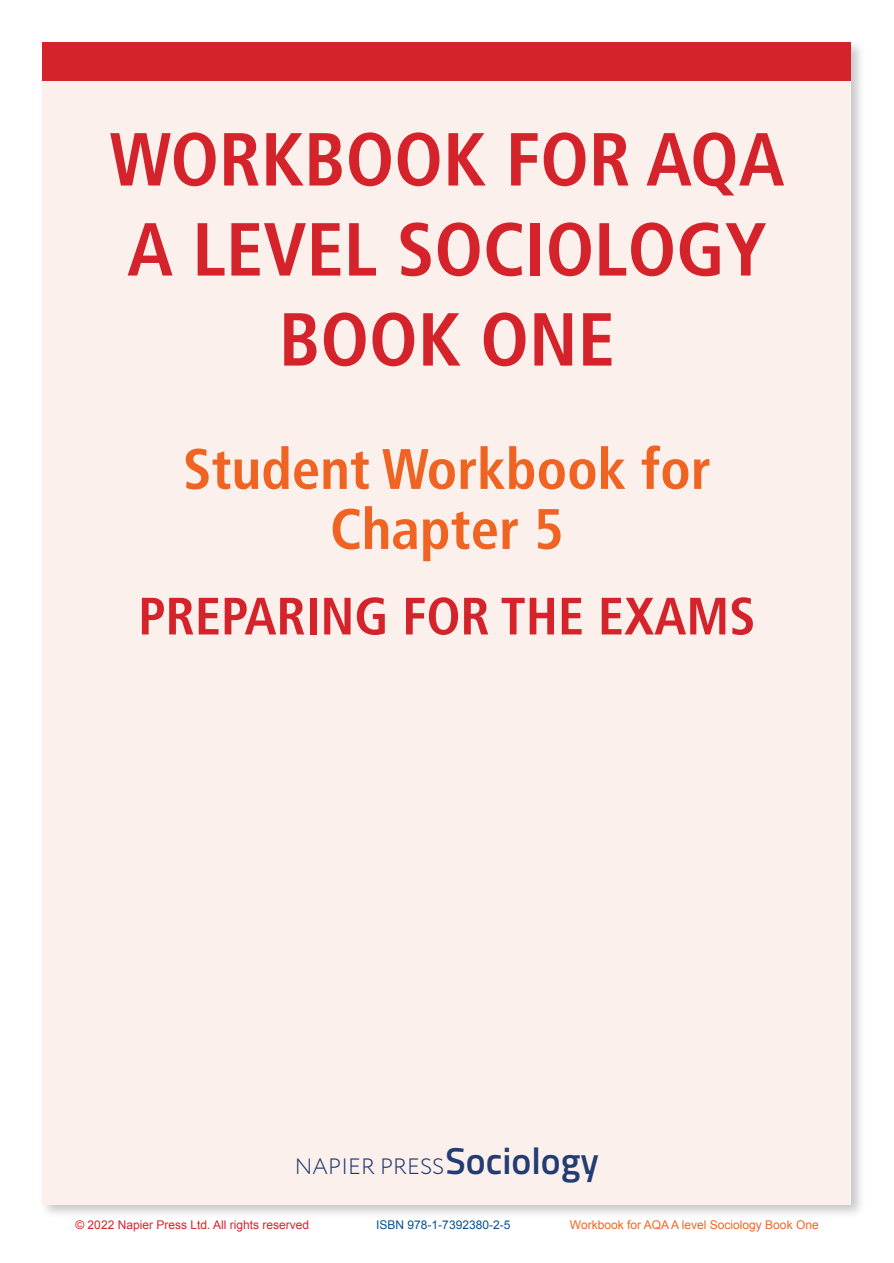
<style>
.page{position:relative;width:894px;height:1263px;background:#fff}
.page>*{position:absolute;margin:0;border:0;box-sizing:border-box;transform-origin:0 0}
.t1{font:700 condensed 75px/90px "Frutiger LT Std";color:#d4232b;text-align:center}
.t2{font:700 condensed 57px/60px "Frutiger LT Std";color:#ef6423;text-align:center}
.t3{font:700 condensed 52.5px "Frutiger LT Std";color:#d4232b}
.t4{font:300 22.2px "Circe";color:#233d73}
.t5{font:12px "Arial";color:#d4252c}
.t6{font:12px "Arial";color:#f06625}
.t7{font:12px "Arial";color:#075194}
.s1{font-family:"Titillium";font-weight:600;font-size:37.5px}
</style>
<div class="page">
<div style="left:39px;top:39px;width:827px;height:1180px;background:#221f1f;opacity:.25"></div>
<div style="left:43px;top:43px;width:807px;height:1161px;background:#fbf0eb"></div>
<div style="left:43px;top:43px;width:807px;height:38px;background:#d4232b"></div>
<h1 class="t1" style="left:109px;top:120px;width:676px">WORKBOOK FOR AQA<br>A LEVEL SOCIOLOGY<br>BOOK ONE</h1>
<h2 class="t2" style="left:183px;top:443px;width:529px">Student Workbook for<br>Chapter 5</h2>
<h3 class="t3" style="left:138px;top:594px;width:618px">PREPARING FOR THE EXAMS</h3>
<h3 class="t4" style="left:295px;top:1153px;width:305px">NAPIER PRESS<span class="s1">Sociology</span></h3>
<p class="t5" style="left:75px;top:1220px;width:235px">© 2022 Napier Press Ltd. All rights reserved</p>
<p class="t7" style="left:376px;top:1220px;width:136px">ISBN 978-1-7392380-2-5</p>
<p class="t6" style="left:569px;top:1220px;width:250px">Workbook for AQA A level Sociology Book One</p>
</div>
